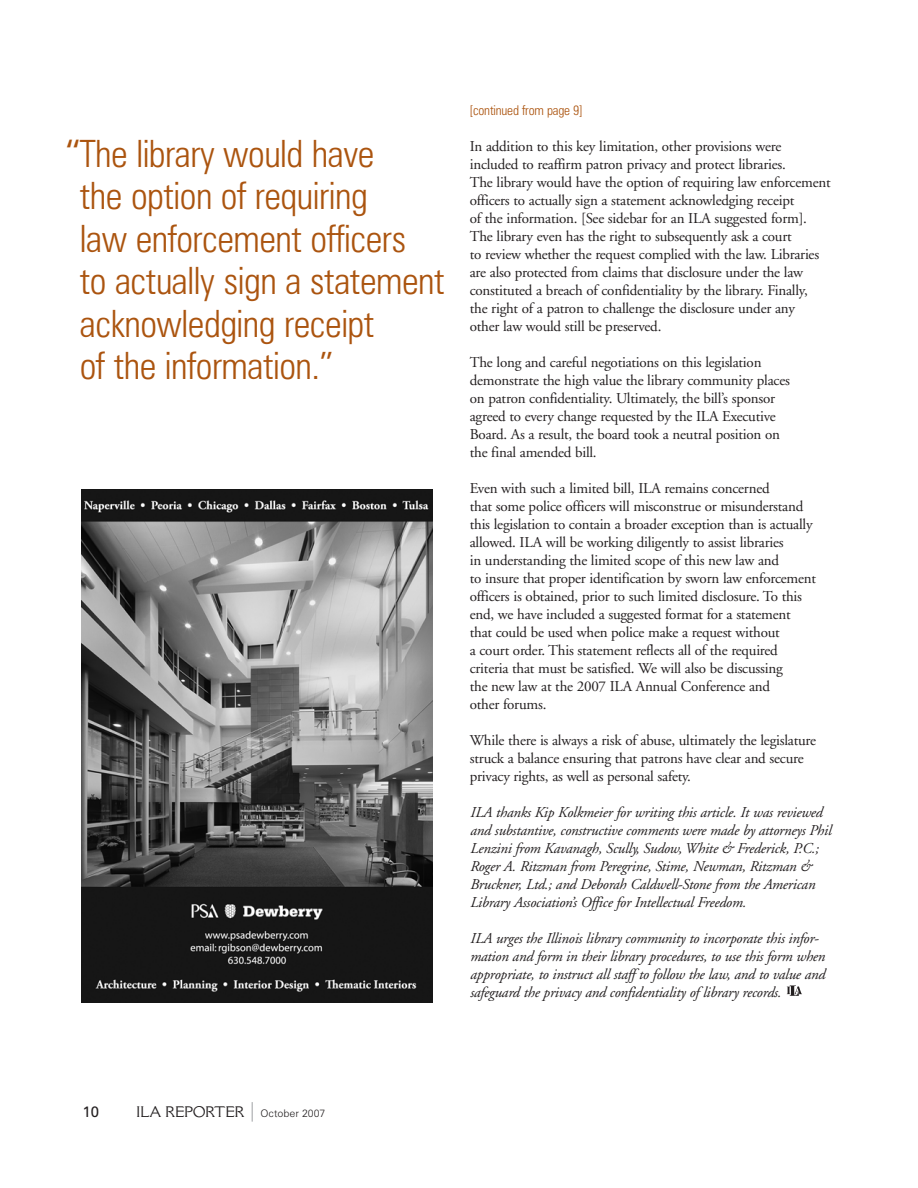
<style>
.page{position:relative;width:918px;height:1188px;background:#fff}
.page>*{position:absolute;margin:0;border:0;box-sizing:border-box;transform-origin:0 0}
.t1{font:300 condensed 42.15px "Zurich BT";color:#ab540f}
.t2{font:300 condensed 37.65px/42.5px "Zurich BT";letter-spacing:-.015em;color:#ab540f}
.t3{font:15px/18px "Adobe Garamond";letter-spacing:-.015em;color:#231f20}
.t4{font:italic 15px/18px "Adobe Garamond";letter-spacing:-.015em;color:#231f20}
.t5{font:15px "Cantoria";letter-spacing:-.02em;color:#231f20}
.t6{font:15px "Zurich BT";color:#231f20}
.t7{font:300 condensed 13.5px "Zurich BT";letter-spacing:-.015em;color:#ab540f}
.s1{font-family:"Zurich BT";font-weight:300;font-size:19.5px;color:#939598}
.s2{font-family:"Zurich BT";font-weight:300;font-size:10.5px}
</style>
<div class="page">
<svg style="left:787px;top:985px;width:15px;height:11px"></svg>
<img style="left:81px;top:490px;width:352px;height:513px">
<h2 class="t2" style="left:80px;top:137px;width:366px">The library would have<br>the option of requiring<br>law enforcement officers<br>to actually sign a statement acknowledging receipt<br>of the information.”</h2>
<h1 class="t1" style="left:65px;top:140px;width:16px">“</h1>
<p class="t7" style="left:470px;top:105px;width:115px">[continued from page 9]</p>
<p class="t3" style="left:470px;top:138px;width:362px">In addition to this key limitation, other provisions were included to reaffirm patron privacy and protect libraries.<br>The library would have the option of requiring law enforcement officers to actually sign a statement acknowledging receipt<br>of the information. [See sidebar for an ILA suggested form].<br>The library even has the right to subsequently ask a court<br>to review whether the request complied with the law. Libraries are also protected from claims that disclosure under the law constituted a breach of confidentiality by the library. Finally,<br>the right of a patron to challenge the disclosure under any<br>other law would still be preserved.</p>
<p class="t3" style="left:470px;top:354px;width:322px">The long and careful negotiations on this legislation demonstrate the high value the library community places on patron confidentiality. Ultimately, the bill’s sponsor agreed to every change requested by the ILA Executive Board. As a result, the board took a neutral position on the final amended bill.</p>
<p class="t3" style="left:470px;top:480px;width:348px">Even with such a limited bill, ILA remains concerned<br>that some police officers will misconstrue or misunderstand this legislation to contain a broader exception than is actually allowed. ILA will be working diligently to assist libraries<br>in understanding the limited scope of this new law and<br>to insure that proper identification by sworn law enforcement officers is obtained, prior to such limited disclosure. To this end, we have included a suggested format for a statement that could be used when police make a request without<br>a court order. This statement reflects all of the required criteria that must be satisfied. We will also be discussing<br>the new law at the 2007 ILA Annual Conference and<br>other forums.</p>
<p class="t3" style="left:470px;top:732px;width:348px">While there is always a risk of abuse, ultimately the legislature struck a balance ensuring that patrons have clear and secure privacy rights, as well as personal safety.</p>
<p class="t4" style="left:470px;top:804px;width:363px">ILA thanks Kip Kolkmeier for writing this article. It was reviewed and substantive, constructive comments were made by attorneys Phil Lenzini from Kavanagh, Scully, Sudow, White &amp; Frederick, P.C.; Roger A. Ritzman from Peregrine, Stime, Newman, Ritzman &amp; Bruckner, Ltd.; and Deborah Caldwell-Stone from the American Library Association’s Office for Intellectual Freedom.</p>
<p class="t4" style="left:470px;top:930px;width:357px">ILA urges the Illinois library community to incorporate this infor&shy;mation and form in their library procedures, to use this form when appropriate, to instruct all staff to follow the law, and to value and safeguard the privacy and confidentiality of library records.</p>
<p class="t6" style="left:82px;top:1106px;width:18px">10</p>
<p class="t5" style="left:136px;top:1106px;width:191px">ILA REPORTER <span class="s1">|</span> <span class="s2">October 2007</span></p>
</div>
